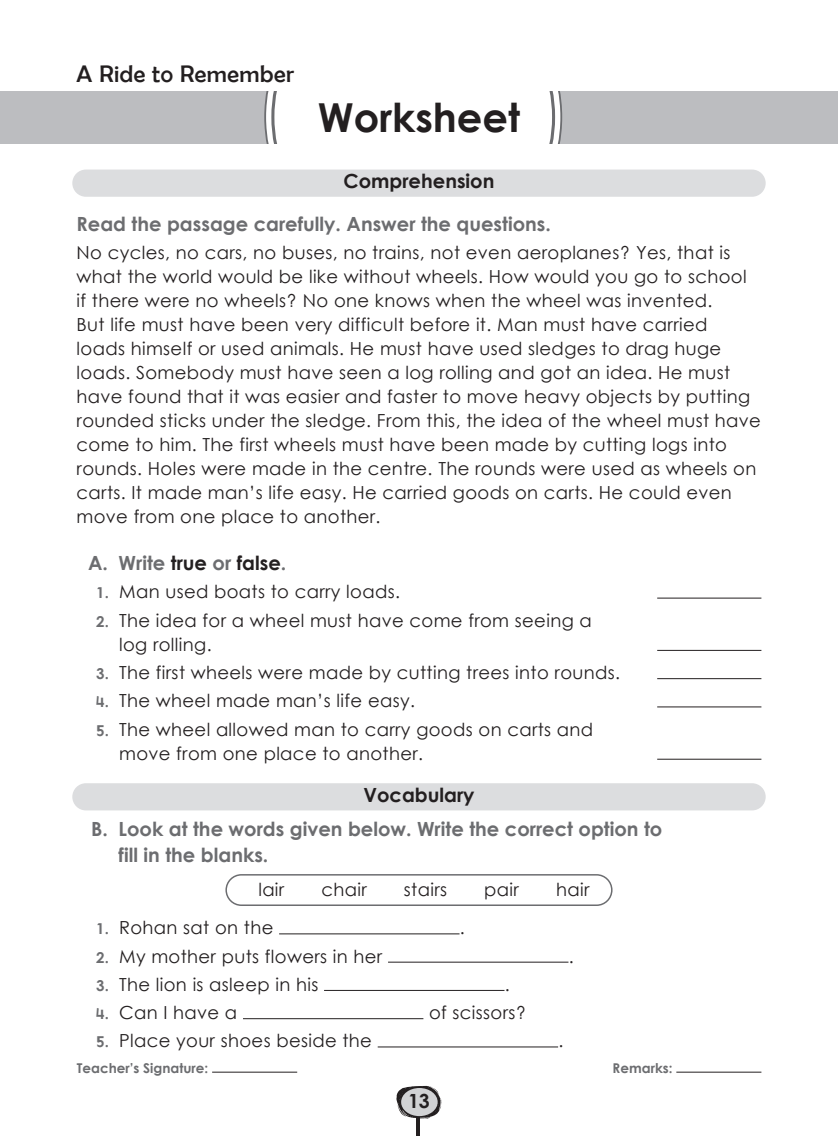
<style>
.page{position:relative;width:838px;height:1136px;background:#fff}
.page>*{position:absolute;margin:0;border:0;box-sizing:border-box;transform-origin:0 0}
.Rubric{font:39.9px "Century Gothic Bold New";color:#231f20}
.Chapter_heading{font:24px "Berlin Sans FB";letter-spacing:.02em;color:#231f20}
.Rubric-2{font:19.5px/25.5px "Century Gothic Bold New";color:#6c6d70}
.Left_Heading{font:19.5px "Century Gothic Bold New";color:#6c6d70}
.Center_heading{font:19.5px "Century Gothic Bold New";color:#231f20}
.Text{font:18px/24px "Century Gothic Regular New";letter-spacing:.02em;color:#231f20}
.Sub_rubric{font:18px/24px "Century Gothic Regular New";letter-spacing:.02em;color:#231f20}
.t1{font:13.5px "Century Gothic Bold New";color:#6c6d70}
.s1{color:#231f20}
.s2{font-family:"Century Gothic Bold New";font-size:15px;color:#6c6d70}
</style>
<div class="page">
<hr style="left:416px;top:1113px;width:4px;height:22px;background:#231f20">
<svg style="left:396px;top:1085px;width:46px;height:33px"></svg>
<div style="left:401px;top:1087px;width:36px;height:28px;background:#d1d2d4;border-radius:50%"></div>
<hr style="left:212px;top:1071px;width:85px;height:1px;background:#231f20">
<hr style="left:676px;top:1071px;width:85px;height:1px;background:#231f20">
<div style="left:72px;top:169px;width:693px;height:28px;background:#dcdddf;border-radius:14px"></div>
<div style="left:72px;top:783px;width:693px;height:27px;background:#dcdddf;border-radius:14px"></div>
<hr style="left:657px;top:597px;width:104px;height:1px;background:#231f20">
<hr style="left:657px;top:650px;width:104px;height:1px;background:#231f20">
<hr style="left:657px;top:678px;width:104px;height:1px;background:#231f20">
<hr style="left:657px;top:706px;width:104px;height:1px;background:#231f20">
<hr style="left:657px;top:758px;width:104px;height:1px;background:#231f20">
<div style="left:225px;top:874px;width:387px;height:31px;border:2px solid #6c6d70;border-radius:15px"></div>
<hr style="left:279px;top:933px;width:180px;height:1px;background:#231f20">
<hr style="left:388px;top:961px;width:180px;height:1px;background:#231f20">
<hr style="left:324px;top:989px;width:180px;height:1px;background:#231f20">
<hr style="left:243px;top:1018px;width:180px;height:1px;background:#231f20">
<hr style="left:378px;top:1046px;width:180px;height:1px;background:#231f20">
<div style="left:0;top:91px;width:838px;height:53px;background:#bcbdc0"></div>
<div style="left:264px;top:91px;width:298px;height:53px;background:#fff"></div>
<p class="Chapter_heading" style="left:77px;top:60px;width:219px">A Ride to Remember</p>
<p class="Rubric" style="left:318px;top:87px;width:203px">Worksheet</p>
<p class="Center_heading" style="left:343px;top:166px;width:152px">Comprehension</p>
<p class="Left_Heading" style="left:77px;top:209px;width:476px">Read the passage carefully. Answer the questions.</p>
<p class="Text" style="left:77px;top:240px;width:686px">No cycles, no cars, no buses, no trains, not even aeroplanes? Yes, that is what the world would be like without wheels. How would you go to school<br>if there were no wheels? No one knows when the wheel was invented.<br>But life must have been very difficult before it. Man must have carried<br>loads himself or used animals. He must have used sledges to drag huge loads. Somebody must have seen a log rolling and got an idea. He must have found that it was easier and faster to move heavy objects by putting rounded sticks under the sledge. From this, the idea of the wheel must have come to him. The first wheels must have been made by cutting logs into rounds. Holes were made in the centre. The rounds were used as wheels on carts. It made man’s life easy. He carried goods on carts. He could even move from one place to another.</p>
<p class="Rubric-2" style="left:88px;top:549px;width:200px">A. Write <span class="s1">true</span> or <span class="s1">false</span>.</p>
<p class="Sub_rubric" style="left:96px;top:579px;width:305px"><span class="s2">1.</span> Man used boats to carry loads.</p>
<p class="Sub_rubric" style="left:119px;top:608px;width:474px;text-indent:-23px"><span class="s2">2.</span> The idea for a wheel must have come from seeing a log rolling.</p>
<p class="Sub_rubric" style="left:96px;top:660px;width:525px"><span class="s2">3.</span> The first wheels were made by cutting trees into rounds.</p>
<p class="Sub_rubric" style="left:96px;top:688px;width:320px"><span class="s2">4.</span> The wheel made man’s life easy.</p>
<p class="Sub_rubric" style="left:119px;top:716px;width:476px;text-indent:-23px"><span class="s2">5.</span> The wheel allowed man to carry goods on carts and move from one place to another.</p>
<p class="Center_heading" style="left:363px;top:780px;width:113px">Vocabulary</p>
<p class="Rubric-2" style="left:119px;top:815px;width:545px;text-indent:-27px">B. Look at the words given below. Write the correct option to fill in the blanks.</p>
<p class="Sub_rubric" style="left:258px;top:877px;width:27px">lair</p>
<p class="Sub_rubric" style="left:321px;top:877px;width:47px">chair</p>
<p class="Sub_rubric" style="left:404px;top:877px;width:45px">stairs</p>
<p class="Sub_rubric" style="left:484px;top:877px;width:36px">pair</p>
<p class="Sub_rubric" style="left:556px;top:877px;width:35px">hair</p>
<p class="Sub_rubric" style="left:96px;top:915px;width:179px"><span class="s2">1.</span> Rohan sat on the</p>
<p class="Sub_rubric" style="left:460px;top:915px;width:6px">.</p>
<p class="Sub_rubric" style="left:96px;top:943px;width:288px"><span class="s2">2.</span> My mother puts flowers in her</p>
<p class="Sub_rubric" style="left:569px;top:943px;width:6px">.</p>
<p class="Sub_rubric" style="left:96px;top:971px;width:224px"><span class="s2">3.</span> The lion is asleep in his</p>
<p class="Sub_rubric" style="left:505px;top:971px;width:6px">.</p>
<p class="Sub_rubric" style="left:96px;top:1000px;width:143px"><span class="s2">4.</span> Can I have a</p>
<p class="Sub_rubric" style="left:429px;top:1000px;width:99px">of scissors?</p>
<p class="Sub_rubric" style="left:96px;top:1028px;width:277px"><span class="s2">5.</span> Place your shoes beside the</p>
<p class="Sub_rubric" style="left:558px;top:1028px;width:6px">.</p>
<p class="t1" style="left:77px;top:1057px;width:133px">Teacher’s Signature:</p>
<p class="t1" style="left:612px;top:1057px;width:61px">Remarks:</p>
<p class="Center_heading" style="left:408px;top:1085px;width:23px">13</p>
</div>
